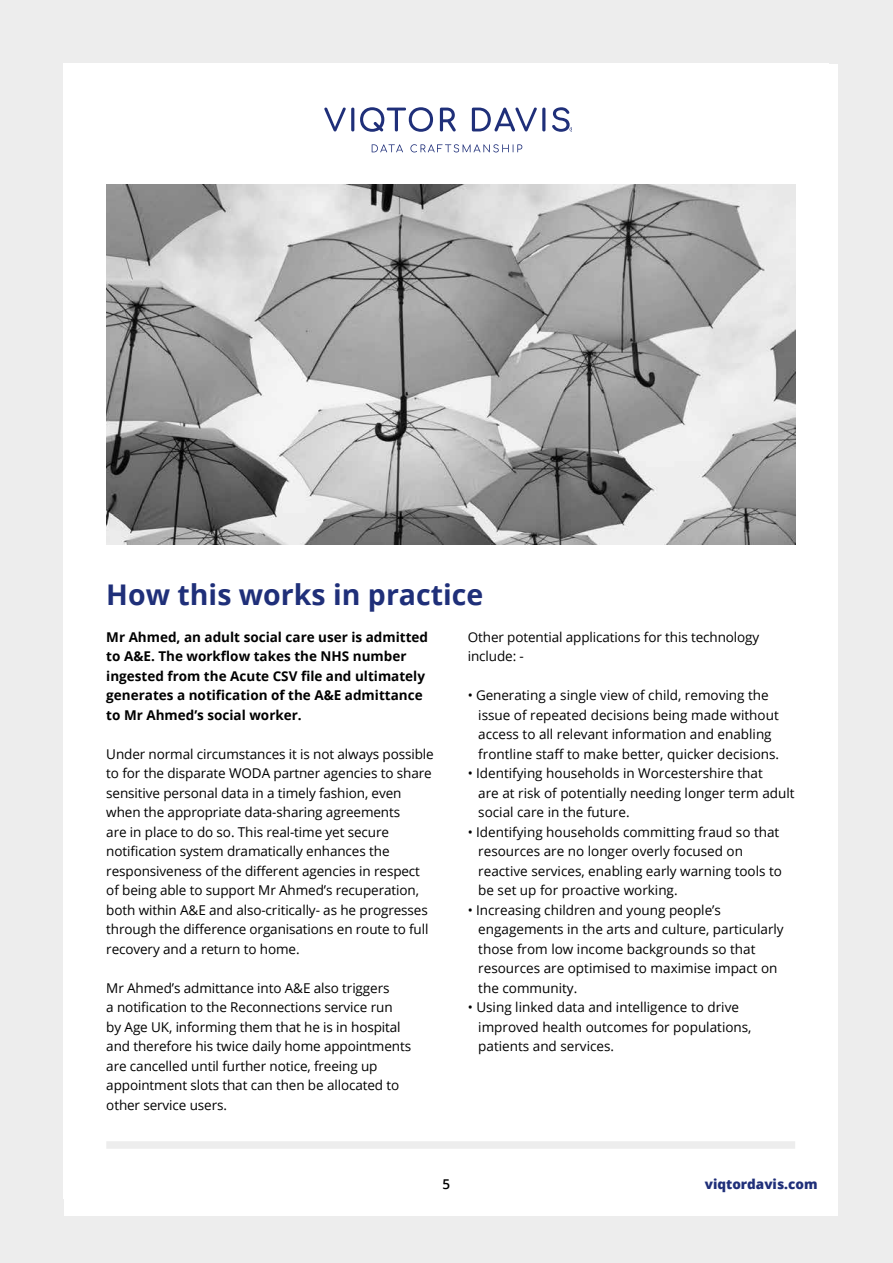
<style>
.page{position:relative;width:893px;height:1263px;background:#ededed}
.page>*{position:absolute;margin:0;border:0;box-sizing:border-box;transform-origin:0 0}
.t1{font:700 28.5px "Open Sans";color:#1f2f79}
.t2{font:13.5px/19.5px "Open Sans";letter-spacing:-.01em;color:#000}
.t3{font:700 13.5px/19.5px "Open Sans";color:#000}
.t4{font:800 13.5px "Open Sans";color:#1f2f79}
.t5{font:600 13.5px "Open Sans";color:#000}
</style>
<div class="page">
<div style="left:64px;top:64px;width:774px;height:1151px;background:#fff"></div>
<img style="left:106px;top:184px;width:689px;height:360px">
<div style="left:106px;top:1141px;width:689px;height:8px;background:#ededed"></div>
<svg style="left:324px;top:108px;width:30px;height:23px"></svg>
<svg style="left:360px;top:107px;width:73px;height:25px"></svg>
<svg style="left:440px;top:108px;width:16px;height:23px"></svg>
<svg style="left:472px;top:108px;width:73px;height:23px"></svg>
<svg style="left:372px;top:144px;width:31px;height:8px"></svg>
<svg style="left:410px;top:144px;width:112px;height:8px"></svg>
<svg style="left:552px;top:107px;width:19px;height:25px"></svg>
<h1 class="t1" style="left:106px;top:575px;width:379px">How this works in practice</h1>
<p class="t3" style="left:106px;top:627px;width:323px">Mr Ahmed, an adult social care user is admitted to A&amp;E. The workflow takes the NHS number ingested from the Acute CSV file and ultimately generates a notification of the A&amp;E admittance to Mr Ahmed’s social worker.</p>
<p class="t2" style="left:106px;top:744px;width:329px">Under normal circumstances it is not always possible to for the disparate WODA partner agencies to share sensitive personal data in a timely fashion, even when the appropriate data-sharing agreements<br>are in place to do so. This real-time yet secure notification system dramatically enhances the responsiveness of the different agencies in respect of being able to support Mr Ahmed’s recuperation, both within A&amp;E and also-critically- as he progresses through the difference organisations en route to full recovery and a return to home.</p>
<p class="t2" style="left:106px;top:978px;width:306px">Mr Ahmed’s admittance into A&amp;E also triggers<br>a notification to the Reconnections service run<br>by Age UK, informing them that he is in hospital and therefore his twice daily home appointments are cancelled until further notice, freeing up appointment slots that can then be allocated to other service users.</p>
<p class="t2" style="left:468px;top:626px;width:293px">Other potential applications for this technology include: -</p>
<p class="t2" style="left:478px;top:685px;width:302px;text-indent:-11px">• Generating a single view of child, removing the issue of repeated decisions being made without access to all relevant information and enabling frontline staff to make better, quicker decisions.</p>
<p class="t2" style="left:478px;top:763px;width:318px;text-indent:-11px">• Identifying households in Worcestershire that<br>are at risk of potentially needing longer term adult social care in the future.</p>
<p class="t2" style="left:478px;top:821px;width:305px;text-indent:-11px">• Identifying households committing fraud so that resources are no longer overly focused on reactive services, enabling early warning tools to be set up for proactive working.</p>
<p class="t2" style="left:478px;top:899px;width:307px;text-indent:-11px">• Increasing children and young people’s engagements in the arts and culture, particularly those from low income backgrounds so that resources are optimised to maximise impact on the community.</p>
<p class="t2" style="left:478px;top:997px;width:275px;text-indent:-11px">• Using linked data and intelligence to drive improved health outcomes for populations, patients and services.</p>
<p class="t5" style="left:443px;top:1174px;width:9px">5</p>
<p class="t4" style="left:705px;top:1173px;width:114px">viqtordavis.com</p>
</div>
